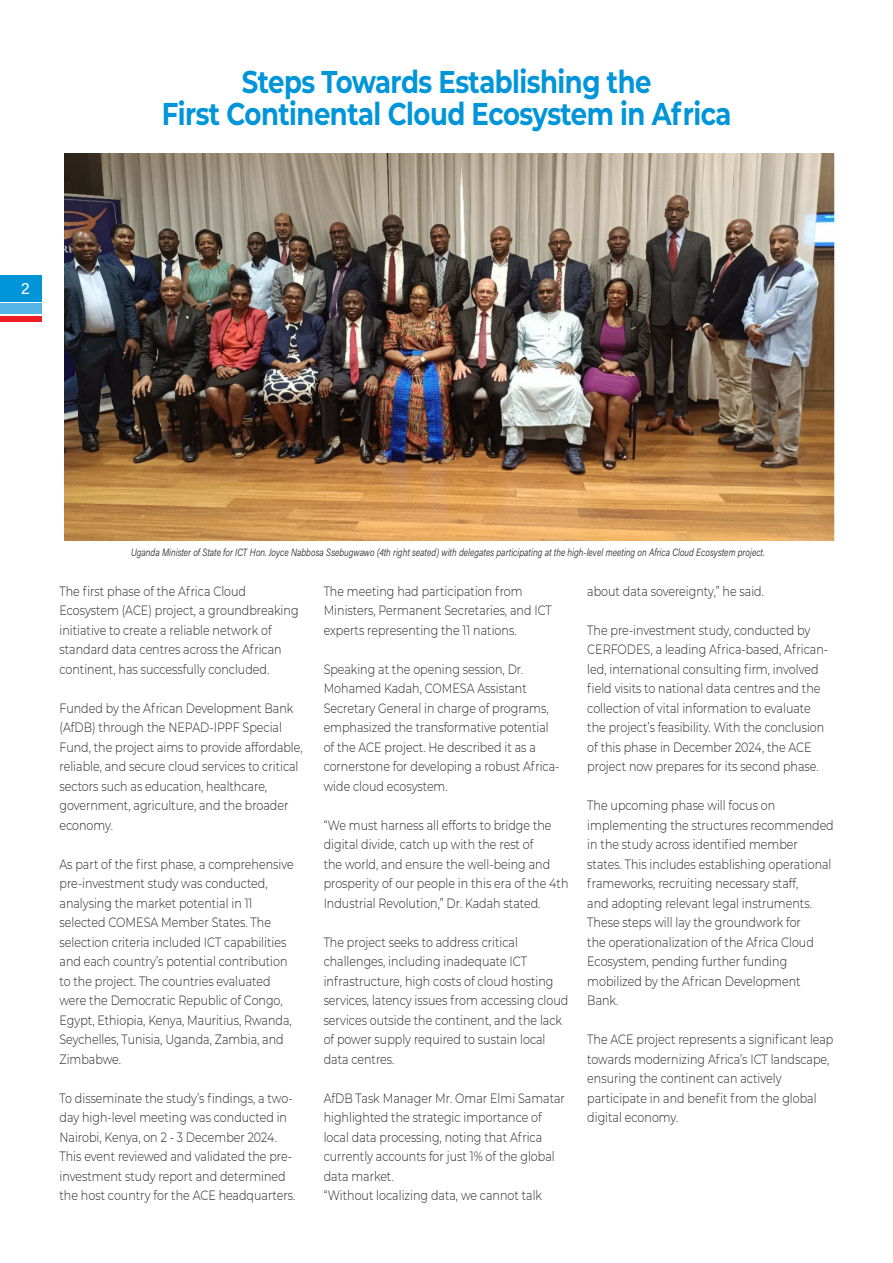
<style>
.page{position:relative;width:893px;height:1263px;background:#fff}
.page>*{position:absolute;margin:0;border:0;box-sizing:border-box;transform-origin:0 0}
.t1{font:700 31.5px "Montserrat";letter-spacing:-.02em;color:#0095d9;scale:.82 1}
.t2{font:16.5px "Acumin Variable Concept";color:#fff}
.t3{font:300 13.5px/19.5px "Montserrat";color:#231f20;scale:.82 1}
.t4{font:10.5px "Acumin Variable Concept";color:#231f20;scale:.82 1}
</style>
<div class="page">
<div style="left:0;top:275px;width:42px;height:26px;background:#0095d9"></div>
<div style="left:0;top:304px;width:42px;height:10px;background:#54b4e5"></div>
<div style="left:0;top:316px;width:42px;height:5px;background:#ee1d23"></div>
<img style="left:65px;top:153px;width:770px;height:388px">
<p class="t2" style="left:21px;top:277px;width:10px">2</p>
<p class="t1" style="left:242px;top:60px;width:501px">Steps Towards Establishing the</p>
<p class="t1" style="left:162px;top:91px;width:696px">First Continental Cloud Ecosystem in Africa</p>
<p class="t4" style="left:131px;top:545px;width:775px">Uganda Minister of State for ICT Hon. Joyce Nabbosa Ssebugwawo (4th right seated) with delegates participating at the high-level meeting on Africa Cloud Ecosystem project.</p>
<p class="t3" style="left:60px;top:581px;width:293px">The first phase of the Africa Cloud Ecosystem (ACE) project, a groundbreaking initiative to create a reliable network of standard data centres across the African continent, has successfully concluded.</p>
<p class="t3" style="left:60px;top:698px;width:298px">Funded by the African Development Bank (AfDB) through the NEPAD-IPPF Special Fund, the project aims to provide affordable, reliable, and secure cloud services to critical sectors such as education, healthcare, government, agriculture, and the broader economy.</p>
<p class="t3" style="left:60px;top:854px;width:287px">As part of the first phase, a comprehensive pre-investment study was conducted, analysing the market potential in 11 selected COMESA Member States. The selection criteria included ICT capabilities and each country’s potential contribution to the project. The countries evaluated were the Democratic Republic of Congo, Egypt, Ethiopia, Kenya, Mauritius, Rwanda, Seychelles, Tunisia, Uganda, Zambia, and Zimbabwe.</p>
<p class="t3" style="left:60px;top:1088px;width:289px">To disseminate the study’s findings, a two&shy;day high-level meeting was conducted in Nairobi, Kenya, on 2 - 3 December 2024.<br>This event reviewed and validated the pre&shy;investment study report and determined the host country for the ACE headquarters.</p>
<p class="t3" style="left:324px;top:581px;width:280px">The meeting had participation from<br>Ministers, Permanent Secretaries, and ICT experts representing the 11 nations.</p>
<p class="t3" style="left:324px;top:659px;width:289px">Speaking at the opening session, Dr.<br>Mohamed Kadah, COMESA Assistant Secretary General in charge of programs, emphasized the transformative potential of the ACE project. He described it as a cornerstone for developing a robust Africa&shy;wide cloud ecosystem.</p>
<p class="t3" style="left:324px;top:815px;width:300px">“We must harness all efforts to bridge the digital divide, catch up with the rest of<br>the world, and ensure the well-being and prosperity of our people in this era of the 4th Industrial Revolution,” Dr. Kadah stated.</p>
<p class="t3" style="left:324px;top:932px;width:300px">The project seeks to address critical challenges, including inadequate ICT infrastructure, high costs of cloud hosting services, latency issues from accessing cloud services outside the continent, and the lack of power supply required to sustain local data centres.</p>
<p class="t3" style="left:324px;top:1088px;width:296px">AfDB Task Manager Mr. Omar Elmi Samatar highlighted the strategic importance of local data processing, noting that Africa currently accounts for just 1% of the global data market.</p>
<p class="t3" style="left:324px;top:1185px;width:268px">“Without localizing data, we cannot talk</p>
<p class="t3" style="left:587px;top:581px;width:217px">about data sovereignty,” he said.</p>
<p class="t3" style="left:587px;top:620px;width:295px">The pre-investment study, conducted by CERFODES, a leading Africa-based, African&shy;led, international consulting firm, involved field visits to national data centres and the collection of vital information to evaluate the project’s feasibility. With the conclusion of this phase in December 2024, the ACE project now prepares for its second phase.</p>
<p class="t3" style="left:587px;top:795px;width:302px">The upcoming phase will focus on implementing the structures recommended in the study across identified member states. This includes establishing operational frameworks, recruiting necessary staff,<br>and adopting relevant legal instruments.<br>These steps will lay the groundwork for<br>the operationalization of the Africa Cloud Ecosystem, pending further funding mobilized by the African Development Bank.</p>
<p class="t3" style="left:587px;top:1029px;width:302px">The ACE project represents a significant leap towards modernizing Africa’s ICT landscape, ensuring the continent can actively participate in and benefit from the global digital economy.</p>
</div>
